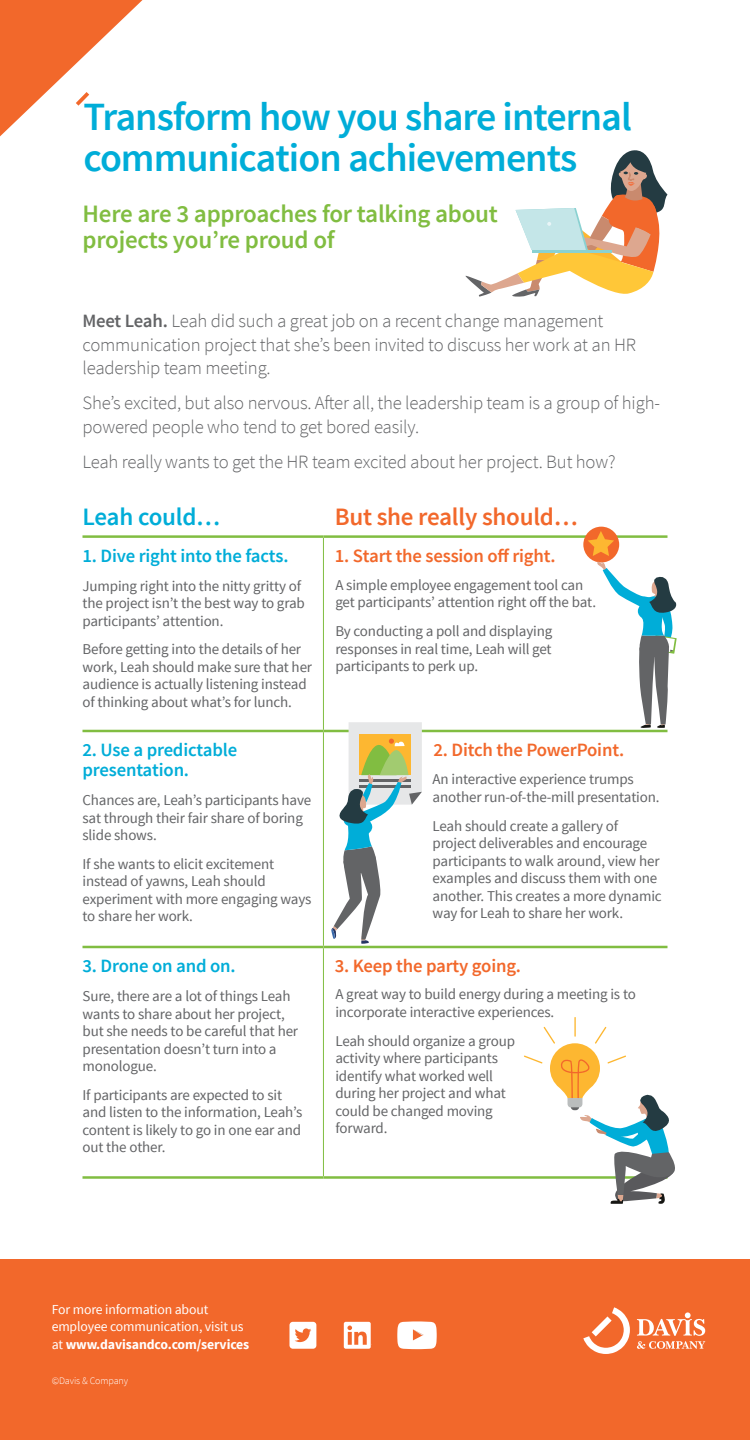
<style>
.page{position:relative;width:750px;height:1440px;background:#fff}
.page>*{position:absolute;margin:0;border:0;box-sizing:border-box;transform-origin:0 0}
.t1{font:600 40px/41.2px "Source Sans Pro";letter-spacing:-.025em;color:#00add8}
.t2{font:600 25px/26.2px "Source Sans Pro";letter-spacing:-.01em;color:#81bd41}
.t3{font:600 25px "Source Sans Pro";letter-spacing:-.01em;color:#f2682b}
.t4{font:600 25px "Source Sans Pro";letter-spacing:-.01em;color:#00add8}
.t5{font:300 18.75px/23.8px "Source Sans Pro";letter-spacing:-.01em;color:#636466}
.t6{font:600 18.75px/20px "Source Sans Pro";letter-spacing:-.01em;color:#00add8}
.t7{font:600 18.75px "Source Sans Pro";letter-spacing:-.01em;color:#f2682b}
.t8{font:15px/17.5px "Source Sans Pro";letter-spacing:-.01em;color:#636466}
.t9{font:13.75px/17.5px "Source Sans Pro";letter-spacing:-.01em;color:#fff}
.t10{font:300 10px "Source Sans Pro";letter-spacing:-.01em;color:#fff}
.s1{font-weight:600}
.s2{font-weight:700}
</style>
<div class="page">
<hr style="left:82px;top:535px;width:241px;height:3px;background:#81bd41">
<hr style="left:323px;top:535px;width:345px;height:3px;background:#81bd41">
<hr style="left:323px;top:538px;width:1px;height:192px;background:#81bd41">
<hr style="left:323px;top:732px;width:1px;height:214px;background:#81bd41">
<hr style="left:323px;top:948px;width:1px;height:228px;background:#81bd41">
<hr style="left:82px;top:730px;width:241px;height:2px;background:#81bd41">
<hr style="left:323px;top:730px;width:345px;height:2px;background:#81bd41">
<hr style="left:82px;top:946px;width:241px;height:2px;background:#81bd41">
<hr style="left:323px;top:946px;width:345px;height:2px;background:#81bd41">
<hr style="left:82px;top:1176px;width:241px;height:3px;background:#81bd41">
<hr style="left:323px;top:1176px;width:345px;height:3px;background:#81bd41">
<div style="left:0;top:1260px;width:750px;height:180px;background:#f2682b"></div>
<svg style="left:583px;top:1307px;width:47px;height:47px"></svg>
<svg style="left:637px;top:1312px;width:68px;height:37px"></svg>
<svg style="left:344px;top:1322px;width:27px;height:27px"></svg>
<svg style="left:289px;top:1322px;width:27px;height:27px"></svg>
<svg style="left:397px;top:1321px;width:40px;height:28px"></svg>
<svg style="left:0;top:0;width:142px;height:136px"></svg>
<hr style="left:574px;top:1017px;width:2px;height:20px;background:#fdb731">
<svg style="left:524px;top:1027px;width:151px;height:177px"></svg>
<svg style="left:330px;top:722px;width:92px;height:222px"></svg>
<div style="left:583px;top:527px;width:36px;height:35px;background:#f2682b;border-radius:50%"></div>
<svg style="left:588px;top:531px;width:26px;height:25px"></svg>
<svg style="left:597px;top:562px;width:80px;height:166px"></svg>
<svg style="left:465px;top:150px;width:203px;height:147px"></svg>
<h1 class="t1" style="left:83px;top:97px;width:550px">Transform how you share internal communication achievements</h1>
<h2 class="t2" style="left:83px;top:201px;width:417px">Here are 3 approaches for talking about projects you’re proud of</h2>
<p class="t5" style="left:82px;top:309px;width:555px"><span class="s1">Meet Leah.</span> Leah did such a great job on a recent change management communication project that she’s been invited to discuss her work at an HR leadership team meeting.</p>
<p class="t5" style="left:82px;top:391px;width:579px">She’s excited, but also nervous. After all, the leadership team is a group of high&shy;powered people who tend to get bored easily.</p>
<p class="t5" style="left:82px;top:450px;width:535px">Leah really wants to get the HR team excited about her project. But how?</p>
<h2 class="t4" style="left:82px;top:501px;width:139px">Leah could…</h2>
<h2 class="t3" style="left:335px;top:501px;width:245px">But she really should…</h2>
<p class="t6" style="left:82px;top:546px;width:208px">1. Dive right into the facts.</p>
<p class="t8" style="left:82px;top:577px;width:224px">Jumping right into the nitty gritty of the project isn’t the best way to grab participants’ attention.</p>
<p class="t8" style="left:82px;top:641px;width:231px">Before getting into the details of her work, Leah should make sure that her audience is actually listening instead of thinking about what’s for lunch.</p>
<p class="t7" style="left:335px;top:544px;width:223px">1. Start the session off right.</p>
<p class="t8" style="left:335px;top:576px;width:262px">A simple employee engagement tool can get participants’ attention right off the bat.</p>
<p class="t8" style="left:335px;top:623px;width:218px;text-align:justify">By conducting a poll and displaying responses in real time, Leah will get participants to perk up.</p>
<p class="t6" style="left:82px;top:741px;width:156px">2. Use a predictable presentation.</p>
<p class="t8" style="left:82px;top:792px;width:230px">Chances are, Leah’s participants have sat through their fair share of boring slide shows.</p>
<p class="t8" style="left:82px;top:855px;width:231px">If she wants to elicit excitement instead of yawns, Leah should experiment with more engaging ways to share her work.</p>
<p class="t6" style="left:82px;top:957px;width:155px">3. Drone on and on.</p>
<p class="t8" style="left:82px;top:988px;width:217px">Sure, there are a lot of things Leah wants to share about her project, but she needs to be careful that her presentation doesn’t turn into a monologue.</p>
<p class="t8" style="left:82px;top:1086px;width:221px">If participants are expected to sit and listen to the information, Leah’s content is likely to go in one ear and out the other.</p>
<p class="t7" style="left:433px;top:738px;width:192px">2. Ditch the PowerPoint.</p>
<p class="t8" style="left:433px;top:771px;width:229px">An interactive experience trumps another run-of-the-mill presentation.</p>
<p class="t8" style="left:433px;top:817px;width:231px">Leah should create a gallery of project deliverables and encourage participants to walk around, view her examples and discuss them with one another. This creates a more dynamic way for Leah to share her work.</p>
<p class="t7" style="left:335px;top:954px;width:188px">3. Keep the party going.</p>
<p class="t8" style="left:335px;top:986px;width:302px">A great way to build energy during a meeting is to incorporate interactive experiences.</p>
<p class="t8" style="left:335px;top:1032px;width:181px">Leah should organize a group activity where participants identify what worked well during her project and what could be changed moving forward.</p>
<p class="t9" style="left:52px;top:1301px;width:199px">For more information about employee communication, visit us at <span class="s2">www.davisandco.com/services</span></p>
<p class="t10" style="left:52px;top:1374px;width:78px">©Davis &amp; Company</p>
</div>
